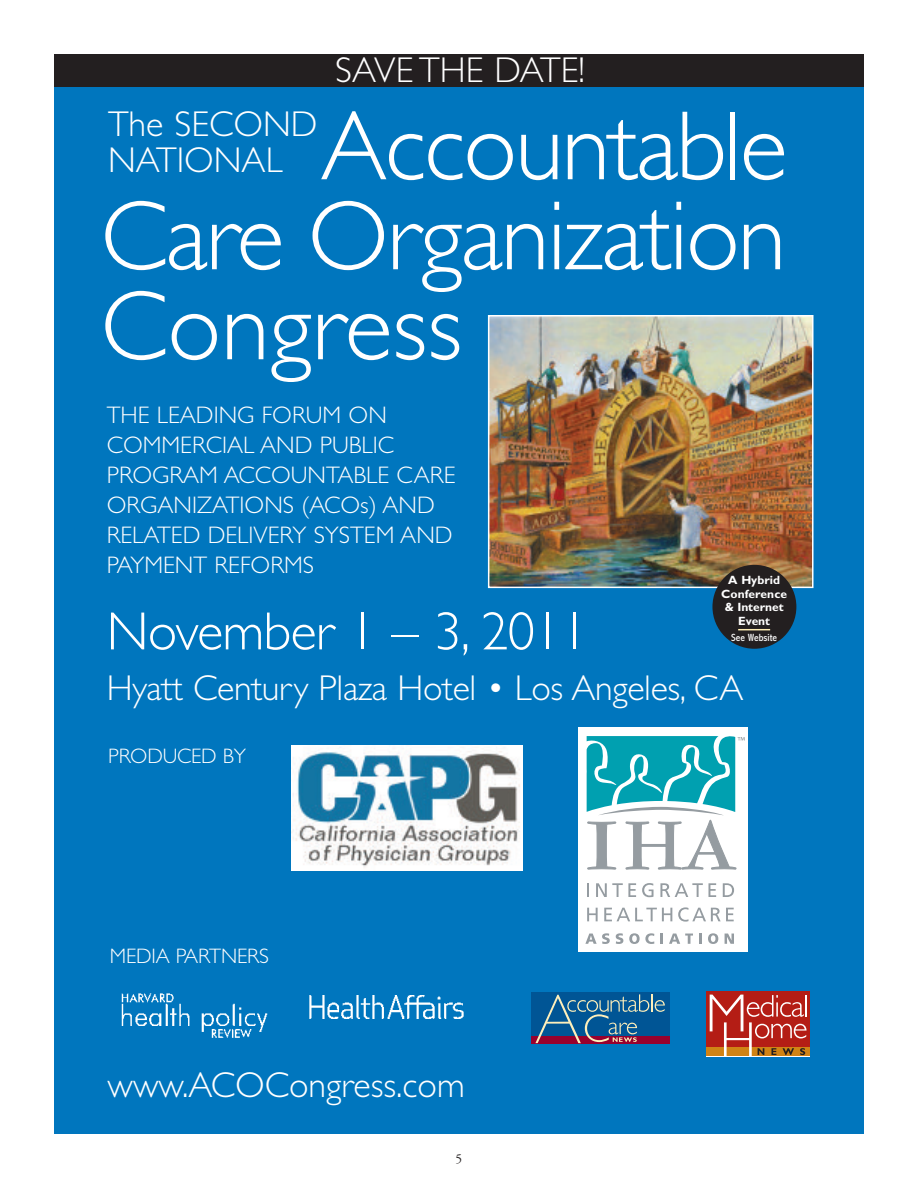
<style>
.page{position:relative;width:918px;height:1188px;background:#fff}
.page>*{position:absolute;margin:0;border:0;box-sizing:border-box;transform-origin:0 0}
.t1{font:300 99px/90px "Gill Sans";letter-spacing:-.02em;color:#fff;text-align:justify}
.t2{font:300 54px "Gill Sans";letter-spacing:-.01em;color:#fff}
.t3{font:300 36px/36px "Gill Sans";color:#fff}
.t4{font:300 24px/30px "Gill Sans";color:#fff}
.t5{font:300 21px "Gill Sans";letter-spacing:-.01em;color:#fff}
.t6{font:13.5px "Adobe Garamond";color:#231f20}
.t7{font:700 12px/13.5px "Gill Sans";color:#fff;text-align:center}
.t8{font:condensed 10.5px "Abadi";color:#fff}
</style>
<div class="page">
<div style="left:54px;top:58px;width:810px;height:1076px;background:#0076be"></div>
<img style="left:491px;top:318px;width:320px;height:267px">
<div style="left:488px;top:315px;width:326px;height:273px;border:2px solid #fff"></div>
<div style="left:54px;top:54px;width:810px;height:32px;background:#231f20"></div>
<img style="left:291px;top:745px;width:231px;height:125px">
<div style="left:578px;top:727px;width:169px;height:224px;background:#fff"></div>
<svg style="left:587px;top:883px;width:2px;height:14px"></svg>
<svg style="left:596px;top:883px;width:40px;height:14px"></svg>
<svg style="left:642px;top:883px;width:12px;height:14px"></svg>
<svg style="left:660px;top:883px;width:56px;height:14px"></svg>
<svg style="left:723px;top:883px;width:11px;height:14px"></svg>
<svg style="left:587px;top:908px;width:11px;height:13px"></svg>
<svg style="left:604px;top:908px;width:68px;height:13px"></svg>
<svg style="left:678px;top:907px;width:56px;height:15px"></svg>
<svg style="left:585px;top:933px;width:25px;height:11px"></svg>
<svg style="left:616px;top:933px;width:7px;height:11px"></svg>
<svg style="left:629px;top:933px;width:25px;height:11px"></svg>
<svg style="left:660px;top:934px;width:3px;height:10px"></svg>
<svg style="left:669px;top:934px;width:24px;height:10px"></svg>
<svg style="left:699px;top:934px;width:3px;height:10px"></svg>
<svg style="left:708px;top:933px;width:10px;height:11px"></svg>
<svg style="left:725px;top:934px;width:9px;height:10px"></svg>
<svg style="left:587px;top:736px;width:158px;height:134px"></svg>
<div style="left:531px;top:992px;width:139px;height:45px;background:#005595"></div>
<div style="left:531px;top:1036px;width:139px;height:7px;background:#98012d"></div>
<svg style="left:535px;top:994px;width:130px;height:49px"></svg>
<img style="left:121px;top:993px;width:147px;height:45px">
<img style="left:309px;top:995px;width:155px;height:24px">
<div style="left:706px;top:991px;width:104px;height:57px;background:#b41d15"></div>
<div style="left:706px;top:1047px;width:104px;height:9px;background:#d08315"></div>
<svg style="left:710px;top:995px;width:97px;height:61px"></svg>
<div style="left:712px;top:565px;width:84px;height:84px;background:#231f20;border-radius:50%"></div>
<hr style="left:738px;top:629px;width:32px;height:1px;background:#ffeeb4">
<h3 class="t3" style="left:335px;top:56px;width:251px">SAVE THE DATE!</h3>
<h1 class="t1" style="left:101px;top:110px;width:688px;text-indent:220px">Accountable Care Organization Congress</h1>
<h3 class="t3" style="left:108px;top:110px;width:211px">The SECOND<br>NATIONAL</h3>
<p class="t4" style="left:107px;top:402px;width:350px">THE LEADING FORUM ON<br>COMMERCIAL AND PUBLIC<br>PROGRAM ACCOUNTABLE CARE<br>ORGANIZATIONS (ACOs) AND<br>RELATED DELIVERY SYSTEM AND<br>PAYMENT REFORMS</p>
<p class="t7" style="left:721px;top:574px;width:68px">A Hybrid<br>Conference &amp; Internet<br>Event</p>
<p class="t8" style="left:731px;top:634px;width:47px">See Website</p>
<h2 class="t2" style="left:107px;top:611px;width:482px">November 1 – 3, 2011</h2>
<h3 class="t3" style="left:107px;top:674px;width:638px">Hyatt Century Plaza Hotel • Los Angeles, CA</h3>
<p class="t5" style="left:108px;top:748px;width:139px">PRODUCED BY</p>
<p class="t5" style="left:110px;top:948px;width:160px">MEDIA PARTNERS</p>
<h3 class="t3" style="left:108px;top:1070px;width:359px">www.ACOCongress.com</h3>
<p class="t6" style="left:456px;top:1154px;width:8px">5</p>
</div>
